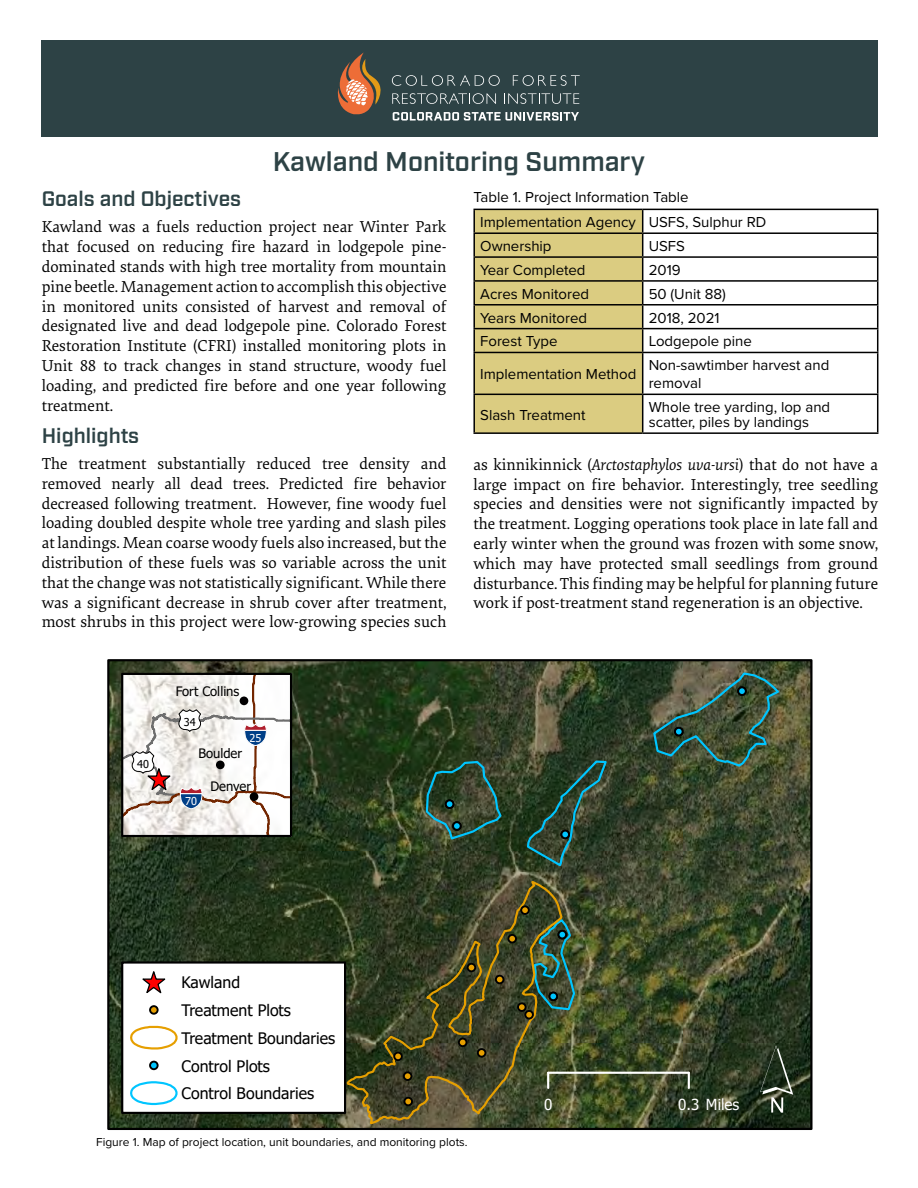
<style>
.page{position:relative;width:918px;height:1188px;background:#fff}
.page>*{position:absolute;margin:0;border:0;box-sizing:border-box;transform-origin:0 0}
.t1{font:600 27px "Industry";color:#2d4245}
.t2{font:600 21px "Industry";color:#2d4245}
.t3{font:16.5px/19.8px "Elena";color:#000;text-align:justify}
.t4{font:15.9px/27.8px "Tahoma";color:#000}
.t5{font:15.15px "Tahoma";color:#fff}
.t6{font:15px/23.9px "Proxima Nova";color:#000}
.t7{font:13.05px "Tahoma";color:#000}
.t8{font:12px "Proxima Nova";color:#000}
.t9{font:10.8px "Tahoma";color:#fff}
.t10{font:10.8px "Tahoma";color:#000}
.s1{font-style:italic}
</style>
<div class="page">
<div style="left:42px;top:40px;width:836px;height:96px;background:#2d4245"></div>
<svg style="left:338px;top:53px;width:242px;height:68px"></svg>
<hr style="left:473px;top:209px;width:170px;height:1px;background:#000">
<hr style="left:473px;top:210px;width:2px;height:22px;background:#000">
<hr style="left:643px;top:209px;width:235px;height:1px;background:#000">
<hr style="left:473px;top:232px;width:170px;height:2px;background:#000">
<hr style="left:473px;top:234px;width:2px;height:22px;background:#000">
<hr style="left:643px;top:232px;width:235px;height:2px;background:#000">
<hr style="left:473px;top:256px;width:170px;height:2px;background:#000">
<hr style="left:473px;top:258px;width:2px;height:22px;background:#000">
<hr style="left:643px;top:256px;width:235px;height:2px;background:#000">
<hr style="left:473px;top:280px;width:170px;height:2px;background:#000">
<hr style="left:473px;top:282px;width:2px;height:22px;background:#000">
<hr style="left:643px;top:280px;width:235px;height:2px;background:#000">
<hr style="left:473px;top:304px;width:170px;height:2px;background:#000">
<hr style="left:473px;top:306px;width:2px;height:22px;background:#000">
<hr style="left:643px;top:304px;width:235px;height:2px;background:#000">
<hr style="left:473px;top:328px;width:170px;height:1px;background:#000">
<hr style="left:473px;top:329px;width:2px;height:23px;background:#000">
<hr style="left:643px;top:328px;width:235px;height:1px;background:#000">
<svg style="left:474px;top:209px;width:169px;height:223px;background:#cfc17a"></svg>
<svg style="left:877px;top:210px;width:1px;height:142px"></svg>
<hr style="left:473px;top:352px;width:170px;height:1px;background:#000">
<hr style="left:473px;top:353px;width:2px;height:41px;background:#000">
<hr style="left:643px;top:352px;width:235px;height:1px;background:#000">
<hr style="left:642px;top:353px;width:1px;height:41px;background:#000">
<hr style="left:877px;top:353px;width:1px;height:41px;background:#000">
<hr style="left:473px;top:394px;width:170px;height:1px;background:#000">
<hr style="left:473px;top:395px;width:2px;height:37px;background:#000">
<hr style="left:643px;top:394px;width:235px;height:1px;background:#000">
<hr style="left:642px;top:395px;width:1px;height:37px;background:#000">
<hr style="left:877px;top:395px;width:1px;height:37px;background:#000">
<hr style="left:473px;top:432px;width:170px;height:2px;background:#000">
<hr style="left:643px;top:432px;width:235px;height:2px;background:#000">
<img style="left:110px;top:662px;width:700px;height:465px">
<svg style="left:526px;top:759px;width:83px;height:109px;background:#2d4735"></svg>
<svg style="left:424px;top:760px;width:79px;height:81px;background:#344e3a"></svg>
<svg style="left:651px;top:671px;width:130px;height:97px;background:#465944"></svg>
<svg style="left:564px;top:917px;width:12px;height:95px"></svg>
<svg style="left:346px;top:879px;width:218px;height:247px;background:#43482a"></svg>
<div style="left:508px;top:935px;width:8px;height:8px;background:#e69f00;border-radius:50%"></div>
<div style="left:507px;top:934px;width:10px;height:9px;border:2px solid #000;border-radius:50%"></div>
<div style="left:404px;top:1072px;width:7px;height:8px;background:#e69f00;border-radius:50%"></div>
<div style="left:403px;top:1071px;width:9px;height:10px;border:2px solid #000;border-radius:50%"></div>
<div style="left:518px;top:1003px;width:8px;height:8px;background:#e69f00;border-radius:50%"></div>
<div style="left:517px;top:1002px;width:10px;height:10px;border:2px solid #000;border-radius:50%"></div>
<div style="left:394px;top:1053px;width:8px;height:7px;background:#e69f00;border-radius:50%"></div>
<div style="left:393px;top:1052px;width:10px;height:9px;border:2px solid #000;border-radius:50%"></div>
<div style="left:404px;top:1098px;width:8px;height:7px;background:#e69f00;border-radius:50%"></div>
<div style="left:403px;top:1097px;width:10px;height:9px;border:2px solid #000;border-radius:50%"></div>
<div style="left:468px;top:964px;width:7px;height:7px;background:#e69f00;border-radius:50%"></div>
<div style="left:467px;top:963px;width:9px;height:9px;border:2px solid #000;border-radius:50%"></div>
<div style="left:478px;top:1049px;width:7px;height:8px;background:#e69f00;border-radius:50%"></div>
<div style="left:477px;top:1048px;width:9px;height:10px;border:2px solid #000;border-radius:50%"></div>
<div style="left:496px;top:976px;width:7px;height:7px;background:#e69f00;border-radius:50%"></div>
<div style="left:495px;top:975px;width:9px;height:9px;border:2px solid #000;border-radius:50%"></div>
<div style="left:521px;top:906px;width:8px;height:8px;background:#e69f00;border-radius:50%"></div>
<div style="left:520px;top:905px;width:10px;height:10px;border:2px solid #000;border-radius:50%"></div>
<div style="left:525px;top:1011px;width:8px;height:8px;background:#e69f00;border-radius:50%"></div>
<div style="left:524px;top:1010px;width:10px;height:9px;border:2px solid #000;border-radius:50%"></div>
<div style="left:459px;top:1039px;width:7px;height:7px;background:#e69f00;border-radius:50%"></div>
<div style="left:458px;top:1038px;width:9px;height:9px;border:2px solid #000;border-radius:50%"></div>
<div style="left:675px;top:728px;width:8px;height:7px;background:#00c5ff;border-radius:50%"></div>
<div style="left:674px;top:727px;width:10px;height:9px;border:2px solid #000;border-radius:50%"></div>
<div style="left:559px;top:931px;width:7px;height:7px;background:#00c5ff;border-radius:50%"></div>
<div style="left:558px;top:930px;width:9px;height:9px;border:2px solid #000;border-radius:50%"></div>
<div style="left:453px;top:822px;width:8px;height:8px;background:#00c5ff;border-radius:50%"></div>
<div style="left:452px;top:821px;width:10px;height:10px;border:2px solid #000;border-radius:50%"></div>
<div style="left:561px;top:831px;width:8px;height:7px;background:#00c5ff;border-radius:50%"></div>
<div style="left:560px;top:830px;width:10px;height:9px;border:2px solid #000;border-radius:50%"></div>
<div style="left:738px;top:687px;width:8px;height:8px;background:#00c5ff;border-radius:50%"></div>
<div style="left:737px;top:686px;width:10px;height:10px;border:2px solid #000;border-radius:50%"></div>
<div style="left:446px;top:800px;width:7px;height:8px;background:#00c5ff;border-radius:50%"></div>
<div style="left:445px;top:799px;width:9px;height:10px;border:2px solid #000;border-radius:50%"></div>
<div style="left:549px;top:993px;width:8px;height:7px;background:#00c5ff;border-radius:50%"></div>
<div style="left:549px;top:992px;width:9px;height:9px;border:2px solid #000;border-radius:50%"></div>
<div style="left:107px;top:659px;width:706px;height:471px;border:2px solid #000"></div>
<svg style="left:124px;top:676px;width:165px;height:158px"></svg>
<div style="left:121px;top:673px;width:171px;height:164px;border:2px solid #000"></div>
<hr style="left:548px;top:1072px;width:141px;height:2px;background:#fff">
<svg style="left:547px;top:1073px;width:2px;height:15px"></svg>
<svg style="left:688px;top:1073px;width:2px;height:15px"></svg>
<svg style="left:120px;top:960px;width:227px;height:155px"></svg>
<svg style="left:760px;top:1045px;width:34px;height:68px;background:#23321e"></svg>
<h1 class="t1" style="left:273px;top:145px;width:374px">Kawland Monitoring Summary</h1>
<p class="t2" style="left:42px;top:186px;width:201px">Goals and Objectives</p>
<p class="t3" style="left:42px;top:216px;width:406px">Kawland was a fuels reduction project near Winter Park that focused on reducing fire hazard in lodgepole pine&shy;dominated stands with high tree mortality from mountain pine beetle. Management action to accomplish this objective in monitored units consisted of harvest and removal of designated live and dead lodgepole pine. Colorado Forest Restoration Institute (CFRI) installed monitoring plots in Unit 88 to track changes in stand structure, woody fuel loading, and predicted fire before and one year following treatment.</p>
<p class="t2" style="left:42px;top:423px;width:99px">Highlights</p>
<p class="t3" style="left:42px;top:453px;width:406px">The treatment substantially reduced tree density and removed nearly all dead trees. Predicted fire behavior decreased following treatment. However, fine woody fuel loading doubled despite whole tree yarding and slash piles at landings. Mean coarse woody fuels also increased, but the distribution of these fuels was so variable across the unit that the change was not statistically significant. While there was a significant decrease in shrub cover after treatment, most shrubs in this project were low-growing species such</p>
<p class="t3" style="left:473px;top:454px;width:406px">as kinnikinnick (<span class="s1">Arctostaphylos uva-ursi</span>) that do not have a large impact on fire behavior. Interestingly, tree seedling species and densities were not significantly impacted by the treatment. Logging operations took place in late fall and early winter when the ground was frozen with some snow, which may have protected small seedlings from ground disturbance. This finding may be helpful for planning future work if post-treatment stand regeneration is an objective.</p>
<p class="t6" style="left:473px;top:184px;width:217px">Table 1. Project Information Table</p>
<p class="t6" style="left:480px;top:210px;width:288px">Implementation Agency USFS, Sulphur RD<br>Ownership</p>
<p class="t6" style="left:649px;top:233px;width:38px">USFS</p>
<p class="t6" style="left:480px;top:257px;width:107px">Year Completed</p>
<p class="t6" style="left:649px;top:257px;width:33px">2019</p>
<p class="t6" style="left:480px;top:281px;width:110px">Acres Monitored</p>
<p class="t6" style="left:649px;top:281px;width:79px">50 (Unit 88)</p>
<p class="t6" style="left:480px;top:305px;width:108px">Years Monitored</p>
<p class="t6" style="left:649px;top:305px;width:73px">2018, 2021</p>
<p class="t6" style="left:480px;top:329px;width:79px">Forest Type</p>
<p class="t6" style="left:649px;top:329px;width:105px">Lodgepole pine</p>
<p class="t6" style="left:480px;top:362px;width:158px">Implementation Method</p>
<p class="t6" style="left:649px;top:356px;width:182px;line-height:18px">Non-sawtimber harvest and removal</p>
<p class="t6" style="left:480px;top:402px;width:107px">Slash Treatment</p>
<p class="t6" style="left:649px;top:399px;width:183px;line-height:15px">Whole tree yarding, lop and scatter, piles by landings</p>
<p class="t7" style="left:176px;top:683px;width:65px">Fort Collins</p>
<p class="t10" style="left:137px;top:756px;width:13px">40</p>
<p class="t10" style="left:184px;top:715px;width:13px">34</p>
<p class="t7" style="left:198px;top:745px;width:45px">Boulder</p>
<p class="t9" style="left:250px;top:731px;width:13px">25</p>
<p class="t9" style="left:185px;top:794px;width:13px">70</p>
<p class="t7" style="left:210px;top:777px;width:42px">Denver</p>
<p class="t4" style="left:182px;top:970px;width:155px">Kawland<br>Treatment Plots<br>Treatment Boundaries<br>Control Plots<br>Control Boundaries</p>
<p class="t8" style="left:96px;top:1133px;width:373px">Figure 1. Map of project location, unit boundaries, and monitoring plots.</p>
<p class="t5" style="left:544px;top:1094px;width:10px">0</p>
<p class="t5" style="left:678px;top:1094px;width:63px">0.3 Miles</p>
</div>
